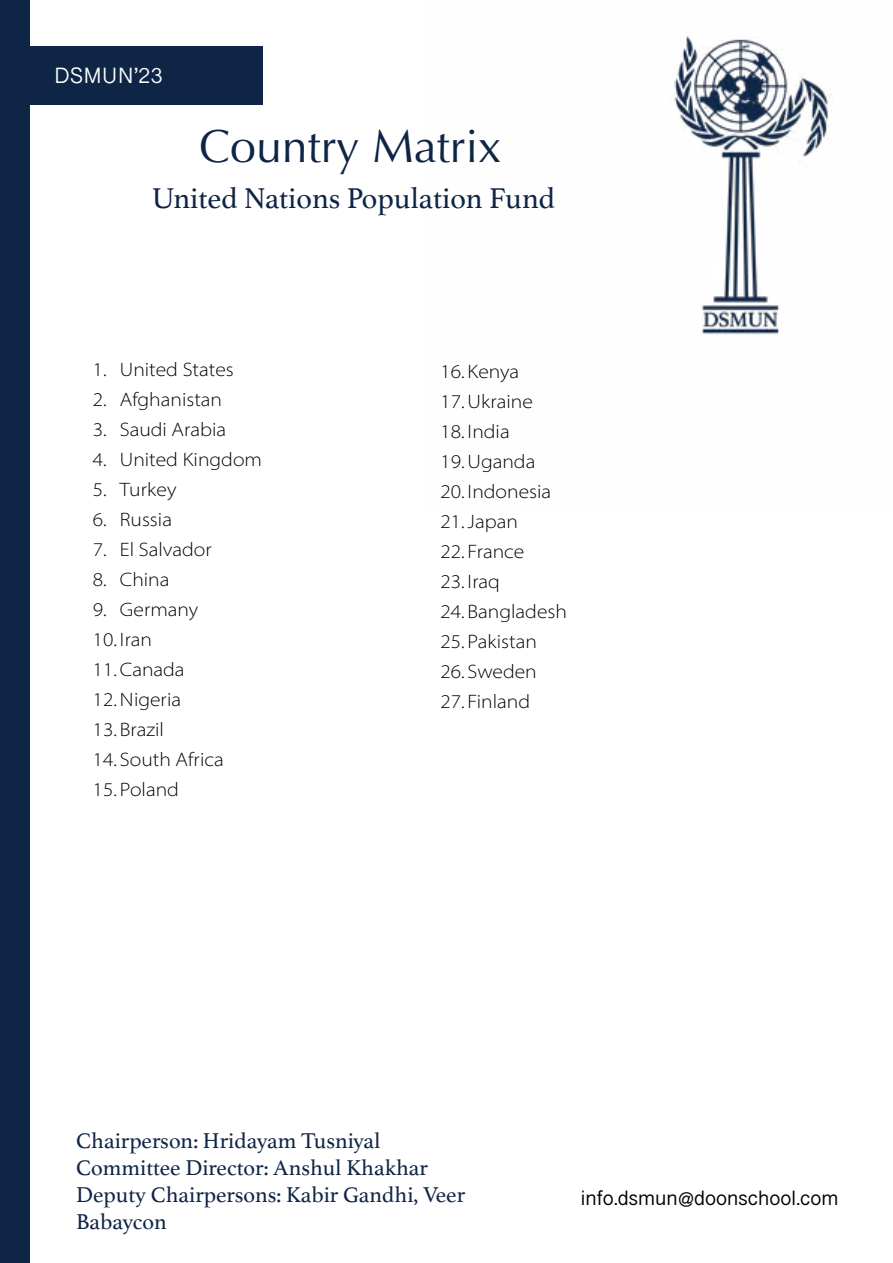
<style>
.page{position:relative;width:893px;height:1263px;background:#fff}
.page>*{position:absolute;margin:0;border:0;box-sizing:border-box;transform-origin:0 0}
.t1{font:46.5px "Optima";color:#0f2546}
.t2{font:30px "Athelas";color:#0f2546}
.t3{font:22.5px/27px "Athelas";color:#0f2546}
.t4{font:22.5px "Myanmar Sangam MN";color:#fff}
.t5{font:21px "Myanmar Sangam MN";color:#000}
.t6{font:19.5px "Myriad Variable Concept";color:#000}
</style>
<div class="page">
<div style="left:0;top:47px;width:262px;height:58px;background:#0f2546"></div>
<div style="left:0;top:0;width:29px;height:1263px;background:#0f2546"></div>
<img style="left:674px;top:35px;width:158px;height:300px">
<p class="t4" style="left:54px;top:62px;width:110px">DSMUN’23</p>
<h1 class="t1" style="left:199px;top:119px;width:304px">Country Matrix</h1>
<h2 class="t2" style="left:152px;top:174px;width:405px">United Nations Population Fund</h2>
<p class="t6" style="left:93px;top:358px;width:142px">1. United States</p>
<p class="t6" style="left:93px;top:388px;width:131px">2. Afghanistan</p>
<p class="t6" style="left:93px;top:418px;width:135px">3. Saudi Arabia</p>
<p class="t6" style="left:93px;top:448px;width:171px">4. United Kingdom</p>
<p class="t6" style="left:93px;top:478px;width:85px">5. Turkey</p>
<p class="t6" style="left:93px;top:508px;width:81px">6. Russia</p>
<p class="t6" style="left:93px;top:538px;width:120px">7. El Salvador</p>
<p class="t6" style="left:93px;top:568px;width:78px">8. China</p>
<p class="t6" style="left:93px;top:598px;width:107px">9. Germany</p>
<p class="t6" style="left:93px;top:628px;width:61px">10. Iran</p>
<p class="t6" style="left:93px;top:658px;width:93px">11. Canada</p>
<p class="t6" style="left:93px;top:688px;width:90px">12. Nigeria</p>
<p class="t6" style="left:93px;top:718px;width:72px">13. Brazil</p>
<p class="t6" style="left:93px;top:748px;width:132px">14. South Africa</p>
<p class="t6" style="left:93px;top:778px;width:88px">15. Poland</p>
<p class="t6" style="left:441px;top:360px;width:80px">16. Kenya</p>
<p class="t6" style="left:441px;top:390px;width:94px">17. Ukraine</p>
<p class="t6" style="left:441px;top:420px;width:71px">18. India</p>
<p class="t6" style="left:441px;top:450px;width:96px">19. Uganda</p>
<p class="t6" style="left:441px;top:480px;width:112px">20. Indonesia</p>
<p class="t6" style="left:441px;top:510px;width:79px">21. Japan</p>
<p class="t6" style="left:441px;top:540px;width:85px">22. France</p>
<p class="t6" style="left:441px;top:570px;width:61px">23. Iraq</p>
<p class="t6" style="left:441px;top:600px;width:128px">24. Bangladesh</p>
<p class="t6" style="left:441px;top:630px;width:98px">25. Pakistan</p>
<p class="t6" style="left:441px;top:660px;width:98px">26. Sweden</p>
<p class="t6" style="left:441px;top:690px;width:91px">27. Finland</p>
<p class="t3" style="left:76px;top:1126px;width:391px">Chairperson: Hridayam Tusniyal<br>Committee Director: Anshul Khakhar<br>Deputy Chairpersons: Kabir Gandhi, Veer<br>Babaycon</p>
<p class="t5" style="left:581px;top:1186px;width:259px">info.dsmun@doonschool.com</p>
</div>
